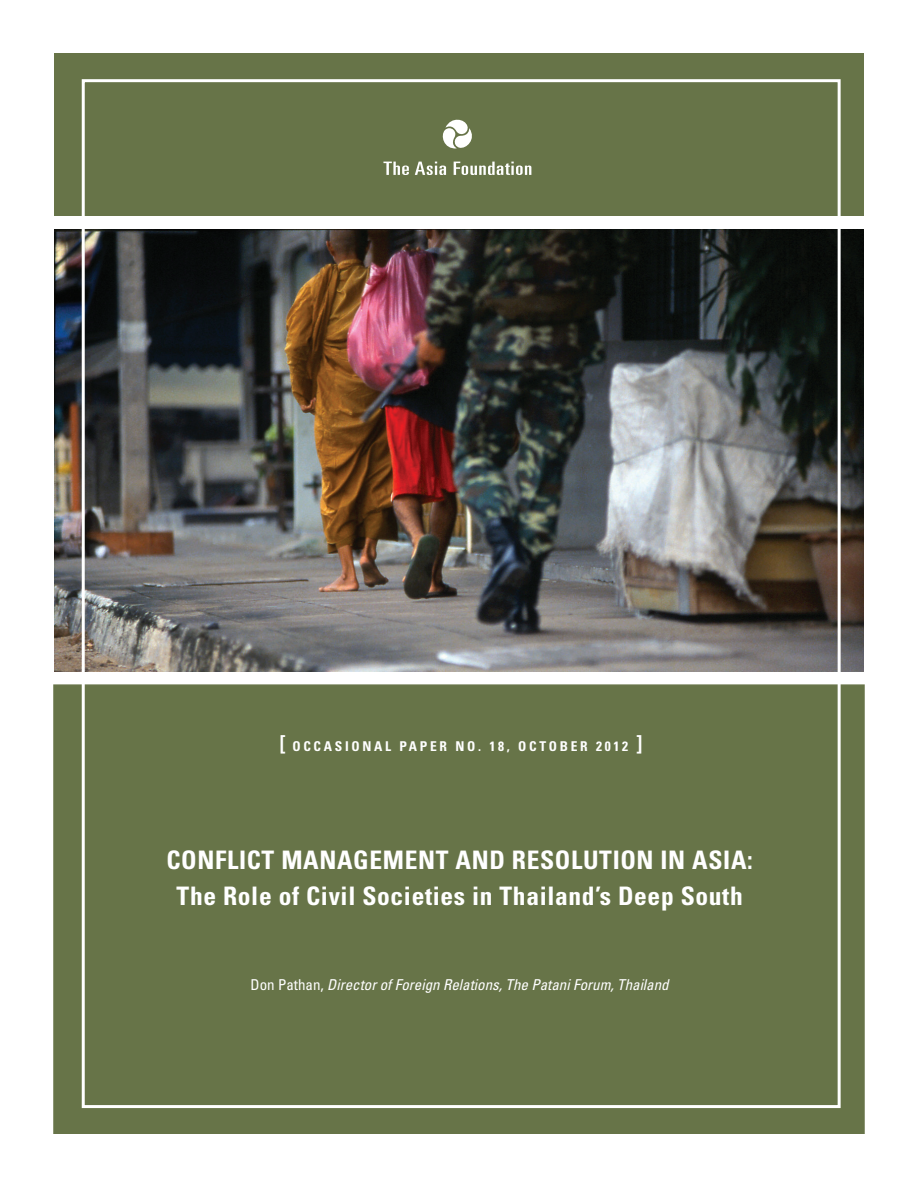
<style>
.page{position:relative;width:918px;height:1188px;background:#fff}
.page>*{position:absolute;margin:0;border:0;box-sizing:border-box;transform-origin:0 0}
.t1{font:700 condensed 25.5px/36px "Univers LT Std";letter-spacing:.025em;color:#fff;text-align:center}
.t2{font:italic condensed 15px "Univers LT Std";color:#fff}
.t3{font:700 condensed 13.5px "Univers LT Std";letter-spacing:.2em;color:#fff}
.s1{font-size:21px}
.s2{font-style:normal}
</style>
<div class="page">
<div style="left:54px;top:53px;width:810px;height:163px;background:#677448"></div>
<div style="left:53px;top:684px;width:812px;height:450px;background:#677448;border:2px solid #677448"></div>
<img style="left:54px;top:230px;width:810px;height:441px">
<svg style="left:383px;top:162px;width:26px;height:13px"></svg>
<svg style="left:415px;top:162px;width:31px;height:13px"></svg>
<svg style="left:454px;top:162px;width:77px;height:13px"></svg>
<svg style="left:442px;top:119px;width:30px;height:30px"></svg>
<p class="t3" style="left:280px;top:738px;width:364px"><span class="s1">[</span> OCCASIONAL PAPER NO. 18, OCTOBER 2012 <span class="s1">]</span></p>
<p class="t1" style="left:167px;top:841px;width:588px">CONFLICT MANAGEMENT AND RESOLUTION IN ASIA:<br>The Role of Civil Societies in Thailand’s Deep South</p>
<p class="t2" style="left:251px;top:975px;width:420px"><span class="s2">Don Pathan,</span> Director of Foreign Relations, The Patani Forum, Thailand</p>
</div>
